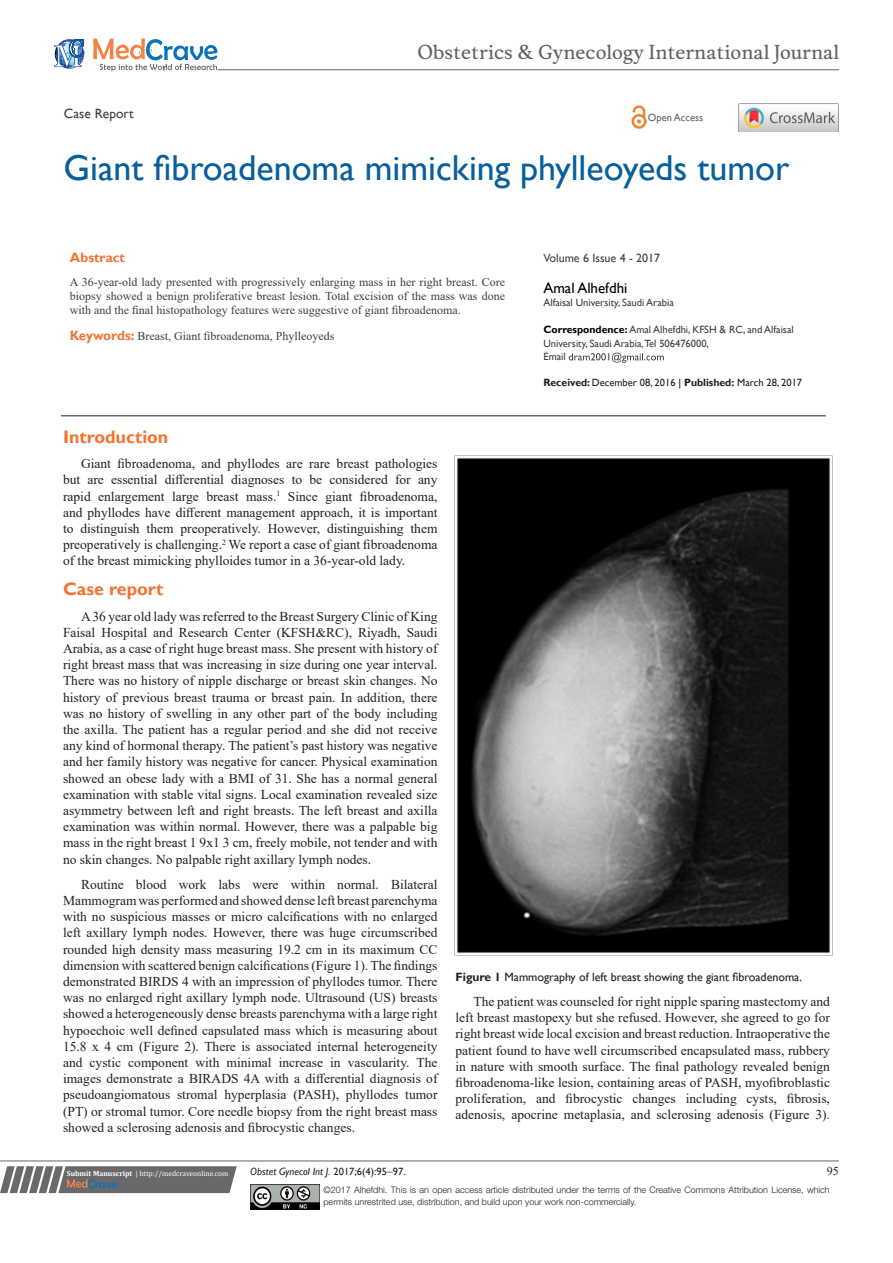
<style>
.page{position:relative;width:893px;height:1263px;background:#fff}
.page>*{position:absolute;margin:0;border:0;box-sizing:border-box;transform-origin:0 0}
.t1{font:36px "Gill Sans";color:#085f9c}
.t2{font:18.6px "Musee";color:#636366}
.List_Paragraph{font:700 18px "Gill Sans";color:#f37331}
.t3{font:15px "Gill Sans";color:#000}
.t4{font:13.5px/16.2px "Times New Roman";color:#231f20;text-align:justify}
.t5{font:13.5px "Gill Sans";color:#3e3e3f}
.t6{font:700 13.5px "Gill Sans";color:#f37331}
.t7{font:12px/14.4px "Times New Roman";color:#3e3e3f;text-align:justify}
.t8{font:12px "Gill Sans";color:#231f20}
.t9{font:12px "Gill Sans";color:#3e3e3f}
.t10{font:12px "Times New Roman";color:#231f20}
.t11{font:10.5px/13.5px "Gill Sans";color:#3e3e3f}
.t12{font:10.5px "Gill Sans";color:#231f20}
.t13{font:italic 10.5px "Gill Sans";color:#231f20}
.t14{font:10.5px "Gill Sans";color:#636366}
.t15{font:300 9px/12px "Helvetica Neue LT Std";color:#231f20}
.t16{font:7.5px "Cambria";color:#fff}
.s1{font-family:"Gill Sans";font-weight:700;font-size:13.5px;color:#f37331}
.s2{font-weight:700;color:#000}
.s3{font-weight:700}
.s4{color:#000}
.s5{font-style:normal}
.s6{font-family:"Times New Roman";font-style:normal;font-size:12px}
</style>
<div class="page">
<svg style="left:0;top:1166px;width:237px;height:27px;background:#78787a"></svg>
<hr style="left:0;top:1161px;width:839px;height:1px;background:#626465">
<hr style="left:61px;top:415px;width:765px;height:1px;background:#231f20">
<img style="left:250px;top:1185px;width:69px;height:24px">
<svg style="left:569px;top:353px;width:95px;height:10px"></svg>
<svg style="left:54px;top:39px;width:30px;height:30px"></svg>
<svg style="left:93px;top:38px;width:124px;height:33px"></svg>
<hr style="left:218px;top:70px;width:621px;height:1px;background:#626465">
<img style="left:631px;top:105px;width:16px;height:24px">
<img style="left:739px;top:104px;width:99px;height:28px">
<img style="left:454px;top:455px;width:378px;height:500px">
<p class="t2" style="left:417px;top:41px;width:423px">Obstetrics &amp; Gynecology International Journal</p>
<p class="t5" style="left:64px;top:105px;width:71px">Case Report</p>
<p class="t14" style="left:648px;top:112px;width:57px">Open Access</p>
<p class="t1" style="left:64px;top:147px;width:727px">Giant fibroadenoma mimicking phylleoyeds tumor</p>
<p class="t6" style="left:70px;top:249px;width:57px">Abstract</p>
<p class="t7" style="left:70px;top:274px;width:437px">A 36-year-old lady presented with progressively enlarging mass in her right breast. Core biopsy showed a benign proliferative breast lesion. Total excision of the mass was done with and the final histopathology features were suggestive of giant fibroadenoma.</p>
<p class="t7" style="left:70px;top:328px;width:266px"><span class="s1">Keywords:</span> Breast, Giant fibroadenoma, Phylleoyeds</p>
<p class="t9" style="left:543px;top:251px;width:118px">Volume 6 Issue 4 - 2017</p>
<p class="t3" style="left:543px;top:279px;width:86px">Amal Alhefdhi</p>
<p class="t11" style="left:543px;top:296px;width:132px">Alfaisal University, Saudi Arabia</p>
<p class="t11" style="left:543px;top:323px;width:252px"><span class="s2">Correspondence:</span> Amal Alhefdhi, KFSH &amp; RC, and Alfaisal<br>University, Saudi Arabia,Tel 506476000,</p>
<p class="t11" style="left:543px;top:350px;width:24px">Email</p>
<p class="t12" style="left:543px;top:376px;width:260px"><span class="s3">Received:</span> December 08, 2016 <span class="s4">|</span> <span class="s3">Published:</span> March 28, 2017</p>
<p class="List_Paragraph" style="left:63px;top:426px;width:107px">Introduction</p>
<p class="t4" style="left:63px;top:455px;width:376px;text-indent:18px">Giant fibroadenoma, and phyllodes are rare breast pathologies but are essential differential diagnoses to be considered for any rapid enlargement large breast mass.<sup>1</sup> Since giant fibroadenoma, and phyllodes have different management approach, it is important to distinguish them preoperatively. However, distinguishing them preoperatively is challenging.<sup>2</sup> We report a case of giant fibroadenoma of the breast mimicking phylloides tumor in a 36-year-old lady.</p>
<p class="List_Paragraph" style="left:63px;top:578px;width:102px">Case report</p>
<p class="t4" style="left:63px;top:607px;width:376px;text-indent:18px">A 36 year old lady was referred to the Breast Surgery Clinic of King Faisal Hospital and Research Center (KFSH&amp;RC), Riyadh, Saudi Arabia, as a case of right huge breast mass. She present with history of right breast mass that was increasing in size during one year interval.<br>There was no history of nipple discharge or breast skin changes. No history of previous breast trauma or breast pain. In addition, there was no history of swelling in any other part of the body including the axilla. The patient has a regular period and she did not receive any kind of hormonal therapy. The patient’s past history was negative and her family history was negative for cancer. Physical examination showed an obese lady with a BMI of 31. She has a normal general examination with stable vital signs. Local examination revealed size asymmetry between left and right breasts. The left breast and axilla examination was within normal. However, there was a palpable big mass in the right breast 1 9x1 3 cm, freely mobile, not tender and with no skin changes. No palpable right axillary lymph nodes.</p>
<p class="t4" style="left:63px;top:876px;width:376px;text-indent:18px">Routine blood work labs were within normal. Bilateral Mammogram was performed and showed dense left breast parenchyma with no suspicious masses or micro calcifications with no enlarged left axillary lymph nodes. However, there was huge circumscribed rounded high density mass measuring 19.2 cm in its maximum CC dimension with scattered benign calcifications (Figure 1). The findings demonstrated BIRDS 4 with an impression of phyllodes tumor. There was no enlarged right axillary lymph node. Ultrasound (US) breasts showed a heterogeneously dense breasts parenchyma with a large right hypoechoic well defined capsulated mass which is measuring about 15.8 x 4 cm (Figure 2). There is associated internal heterogeneity and cystic component with minimal increase in vascularity. The images demonstrate a BIRADS 4A with a differential diagnosis of pseudoangiomatous stromal hyperplasia (PASH), phyllodes tumor (PT) or stromal tumor. Core needle biopsy from the right breast mass showed a sclerosing adenosis and fibrocystic changes.</p>
<p class="t8" style="left:455px;top:970px;width:348px"><span class="s3">Figure 1</span> Mammography of left breast showing the giant fibroadenoma.</p>
<p class="t4" style="left:455px;top:993px;width:376px;text-indent:18px">The patient was counseled for right nipple sparing mastectomy and left breast mastopexy but she refused. However, she agreed to go for right breast wide local excision and breast reduction. Intraoperative the patient found to have well circumscribed encapsulated mass, rubbery in nature with smooth surface. The final pathology revealed benign fibroadenoma-like lesion, containing areas of PASH, myofibroblastic proliferation, and fibrocystic changes including cysts, fibrosis, adenosis, apocrine metaplasia, and sclerosing adenosis (Figure 3).</p>
<p class="t16" style="left:67px;top:1169px;width:163px"><span class="s3">Submit Manuscript</span> | http://medcraveonline.com</p>
<p class="t13" style="left:250px;top:1165px;width:157px">Obstet Gynecol Int J. <span class="s5">2017;6(4):95</span><span class="s6">‒</span><span class="s5">97.</span></p>
<p class="t10" style="left:827px;top:1162px;width:13px">95</p>
<p class="t15" style="left:323px;top:1183px;width:508px">©2017 Alhefdhi. This is an open access article distributed under the terms of the Creative Commons Attribution License, which permits unrestrited use, distribution, and build upon your work non-commercially.</p>
</div>
